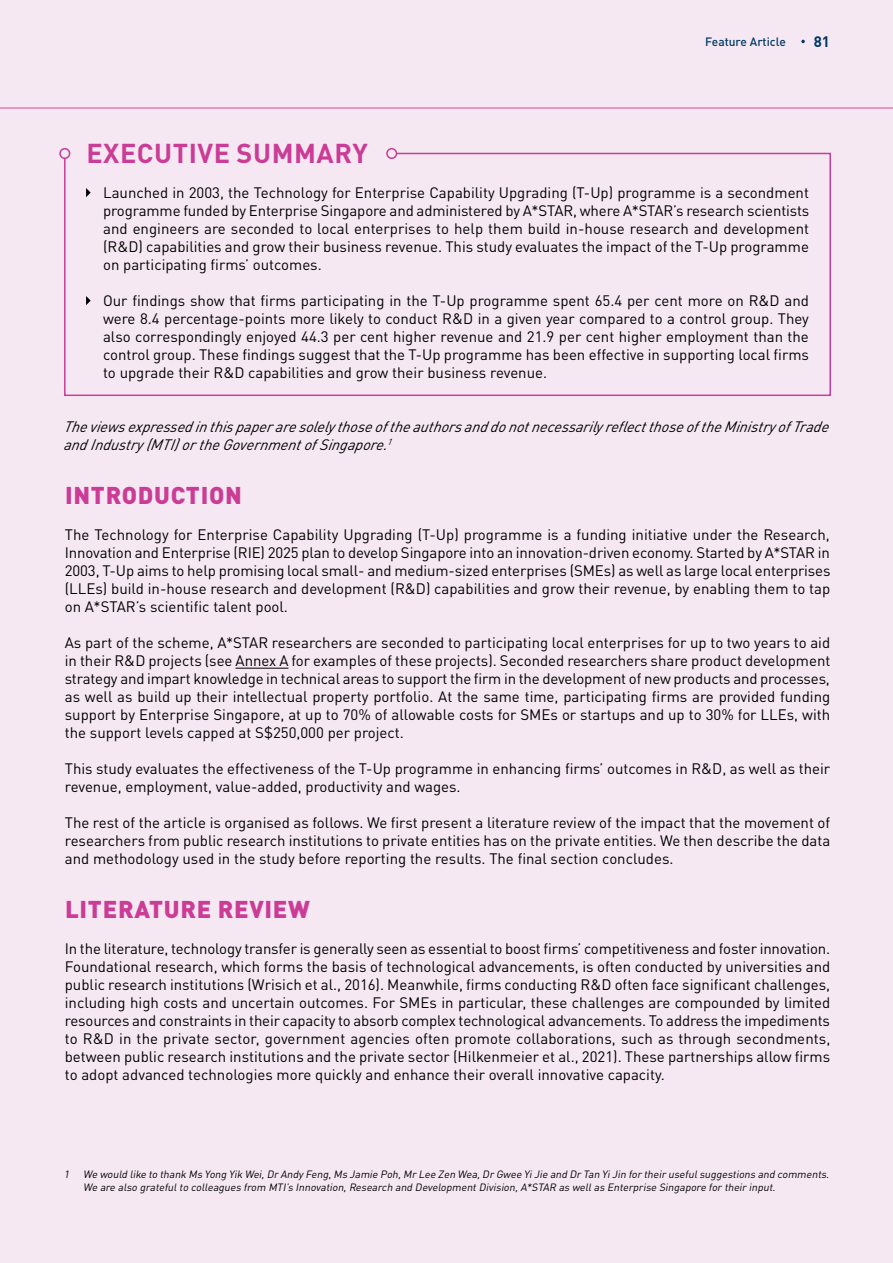
<style>
.page{position:relative;width:893px;height:1263px;background:#f6e8f2}
.page>*{position:absolute;margin:0;border:0;box-sizing:border-box;transform-origin:0 0}
.t1{font:700 27px "DIN Pro";letter-spacing:.02em;color:#cb3c96}
.t2{font:900 24px "DIN Pro";letter-spacing:.03em;color:#cb3c96}
.t3{font:15px/18px "DIN Pro";color:#000;text-align:justify}
.t4{font:italic 15px/18px "DIN Pro";color:#000}
.t5{font:700 15px "DIN Pro";color:#003965}
.t6{font:500 12px "DIN Pro";color:#003965}
.t7{font:italic 10.5px/12.6px "DIN Pro";color:#000}
</style>
<div class="page">
<hr style="left:235px;top:668px;width:53px;height:1px;background:#000">
<svg style="left:64px;top:152px;width:767px;height:244px"></svg>
<svg style="left:86px;top:188px;width:5px;height:9px"></svg>
<svg style="left:86px;top:296px;width:5px;height:9px"></svg>
<div style="left:59px;top:148px;width:11px;height:11px;border:2px solid #cb3c96;border-radius:50%"></div>
<div style="left:386px;top:148px;width:11px;height:11px;border:2px solid #cb3c96;border-radius:50%"></div>
<svg style="left:801px;top:40px;width:4px;height:3px"></svg>
<hr style="left:0;top:107px;width:893px;height:2px;background:#e67db2">
<p class="t6" style="left:705px;top:32px;width:82px">Feature Article</p>
<p class="t5" style="left:814px;top:29px;width:18px">81</p>
<h1 class="t1" style="left:86px;top:131px;width:283px">EXECUTIVE SUMMARY</h1>
<p class="t3" style="left:103px;top:182px;width:708px">Launched in 2003, the Technology for Enterprise Capability Upgrading (T-Up) programme is a secondment programme funded by Enterprise Singapore and administered by A*STAR, where A*STAR’s research scientists and engineers are seconded to local enterprises to help them build in-house research and development (R&amp;D) capabilities and grow their business revenue. This study evaluates the impact of the T-Up programme on participating firms’ outcomes.</p>
<p class="t3" style="left:103px;top:290px;width:707px">Our findings show that firms participating in the T-Up programme spent 65.4 per cent more on R&amp;D and were 8.4 percentage-points more likely to conduct R&amp;D in a given year compared to a control group. They also correspondingly enjoyed 44.3 per cent higher revenue and 21.9 per cent higher employment than the control group. These findings suggest that the T-Up programme has been effective in supporting local firms to upgrade their R&amp;D capabilities and grow their business revenue.</p>
<p class="t4" style="left:64px;top:416px;width:770px">The views expressed in this pap erare solely those ofthe authors and do notnecessarily reflectthose ofthe Ministry ofTrade and Industry (MTI)orthe GovernmentofSingap ore.<sup>1</sup></p>
<h2 class="t2" style="left:65px;top:475px;width:178px">INTRODUCTION</h2>
<p class="t3" style="left:65px;top:524px;width:767px">The Technology for Enterprise Capability Upgrading (T-Up) programme is a funding initiative under the Research, Innovation and Enterprise (RIE) 2025 plan to develop Singapore into an innovation-driven economy. Started by A*STAR in 2003, T-Up aims to help promising local small- and medium-sized enterprises (SMEs) as well as large local enterprises (LLEs) build in-house research and development (R&amp;D) capabilities and grow their revenue, by enabling them to tap on A*STAR’s scientific talent pool.</p>
<p class="t3" style="left:65px;top:632px;width:767px">As part of the scheme, A*STAR researchers are seconded to participating local enterprises for up to two years to aid in their R&amp;D projects (see Annex A for examples of these projects). Seconded researchers share product development strategy and impart knowledge in technical areas to support the firm in the development of new products and processes, as well as build up their intellectual property portfolio. At the same time, participating firms are provided funding support by Enterprise Singapore, at up to 70% of allowable costs for SMEs or startups and up to 30% for LLEs, with the support levels capped at S$250,000 per project.</p>
<p class="t3" style="left:65px;top:758px;width:767px">This study evaluates the effectiveness of the T-Up programme in enhancing firms’ outcomes in R&amp;D, as well as their revenue, employment, value-added, productivity and wages.</p>
<p class="t3" style="left:65px;top:812px;width:767px">The rest of the article is organised as follows. We first present a literature review of the impact that the movement of researchers from public research institutions to private entities has on the private entities. We then describe the data and methodology used in the study before reporting the results. The final section concludes.</p>
<h2 class="t2" style="left:65px;top:889px;width:246px">LITERATURE REVIEW</h2>
<p class="t3" style="left:65px;top:938px;width:767px">In the literature, technology transfer is generally seen as essential to boost firms’ competitiveness and foster innovation.<br>Foundational research, which forms the basis of technological advancements, is often conducted by universities and public research institutions (Wrisich et al., 2016). Meanwhile, firms conducting R&amp;D often face significant challenges, including high costs and uncertain outcomes. For SMEs in particular, these challenges are compounded by limited resources and constraints in their capacity to absorb complex technological advancements. To address the impediments to R&amp;D in the private sector, government agencies often promote collaborations, such as through secondments, between public research institutions and the private sector (Hilkenmeier et al., 2021). These partnerships allow firms to adopt advanced technologies more quickly and enhance their overall innovative capacity.</p>
<p class="t7" style="left:83px;top:1167px;width:750px;text-indent:-20px">1 We would like to thank Ms Yong Yik Wei,DrAndyFeng,Ms Jamie Poh,MrLee Zen Wea,DrGwee YiJie and DrTan YiJin fortheirusefulsuggestions and comments.<br>We are also gratefulto colleagues from MTI’s Innovation,Research and DevelopmentDivision,A*STAR as wellas Enterprise Singapore fortheirinput.</p>
</div>
